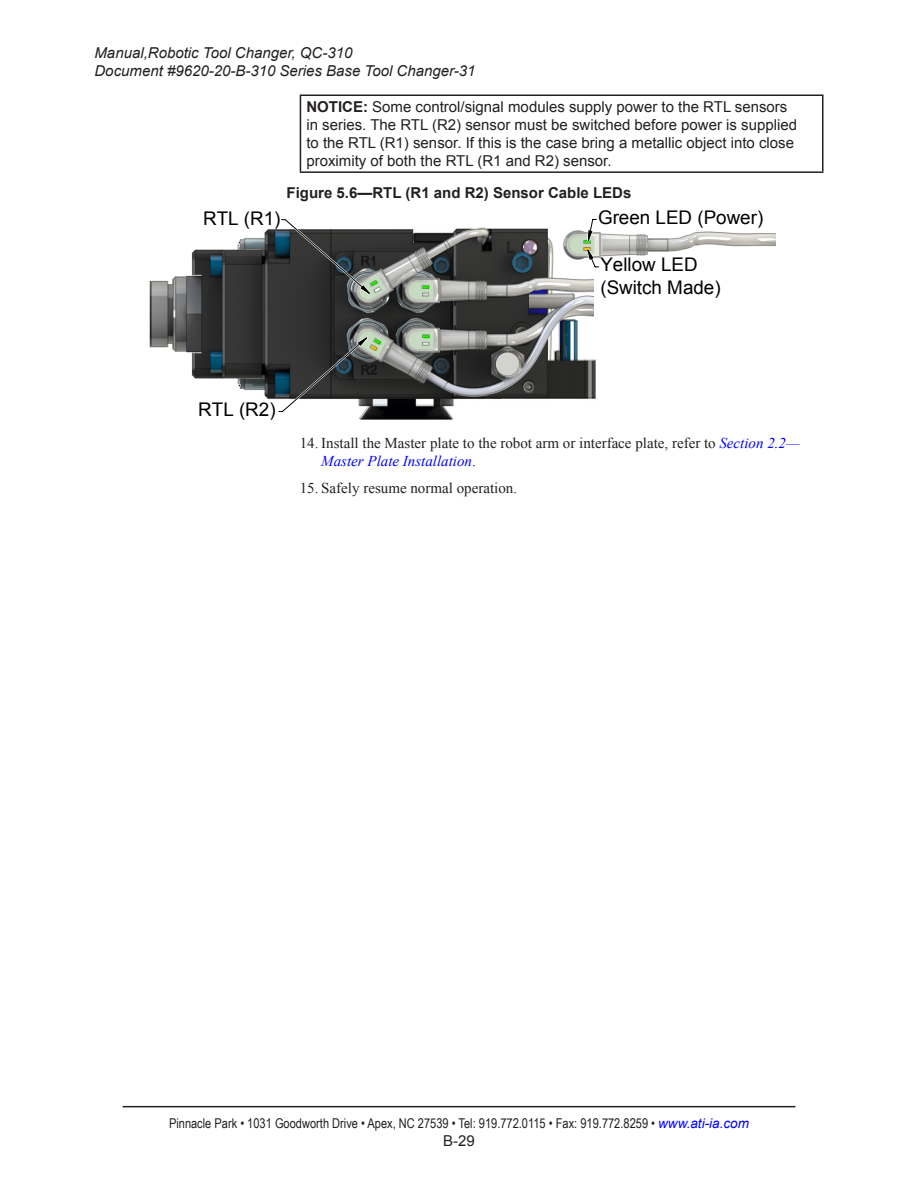
<style>
.page{position:relative;width:918px;height:1188px;background:#fff}
.page>*{position:absolute;margin:0;border:0;box-sizing:border-box;transform-origin:0 0}
.t1{font:18.75px/22.6px "Arial";color:#000}
.Notice{font:15px/18px "Arial";color:#231f20}
.t2{font:15px/18px "Times New Roman";color:#231f20}
.t3{font:italic 15px/18px "Arial";color:#231f20}
.t4{font:700 15px "Arial";color:#231f20}
.t5{font:13.5px "Arial Narrow";color:#231f20}
.s1{font-weight:700}
.s2{font-style:italic;color:#00f}
.s3{font-family:"Arial";font-style:italic;color:#00f}
</style>
<div class="page">
<hr style="left:123px;top:1106px;width:672px;height:1px;background:#231f20">
<hr style="left:300px;top:94px;width:524px;height:2px;background:#231f20">
<hr style="left:300px;top:96px;width:1px;height:75px;background:#231f20">
<hr style="left:822px;top:96px;width:2px;height:75px;background:#231f20">
<hr style="left:300px;top:171px;width:524px;height:2px;background:#231f20">
<svg style="left:150px;top:229px;width:304px;height:190px"></svg>
<svg style="left:278px;top:219px;width:318px;height:193px"></svg>
<svg style="left:282px;top:218px;width:494px;height:133px"></svg>
<p class="t3" style="left:94px;top:44px;width:383px">Manual,Robotic Tool Changer, QC‑310<br>Document #9620-20-B-310 Series Base Tool Changer‑31</p>
<p class="Notice" style="left:306px;top:98px;width:492px"><span class="s1">NOTICE:</span> Some control/signal modules supply power to the RTL sensors in series. The RTL (R2) sensor must be switched before power is supplied to the RTL (R1) sensor. If this is the case bring a metallic object into close proximity of both the RTL (R1 and R2) sensor.</p>
<p class="t4" style="left:287px;top:183px;width:346px">Figure 5.6—RTL (R1 and R2) Sensor Cable LEDs</p>
<p class="t1" style="left:203px;top:208px;width:79px">RTL (R1)</p>
<p class="t1" style="left:598px;top:206px;width:167px">Green LED (Power)</p>
<p class="t1" style="left:600px;top:254px;width:122px">Yellow LED (Switch Made)</p>
<p class="t1" style="left:198px;top:398px;width:79px">RTL (R2)</p>
<p class="t2" style="left:321px;top:434px;width:480px;text-indent:-22px">14. Install the Master plate to the robot arm or interface plate, refer to <span class="s2">Section 2.2—<br>Master Plate Installation</span>.</p>
<p class="t2" style="left:300px;top:479px;width:219px">15. Safely resume normal operation.</p>
<p class="t5" style="left:169px;top:1114px;width:581px">Pinnacle Park • 1031 Goodworth Drive • Apex, NC 27539 • Tel: 919.772.0115 • Fax: 919.772.8259 • <span class="s3">www.ati‑ia.com</span></p>
<p class="Notice" style="left:443px;top:1132px;width:33px">B-29</p>
</div>
